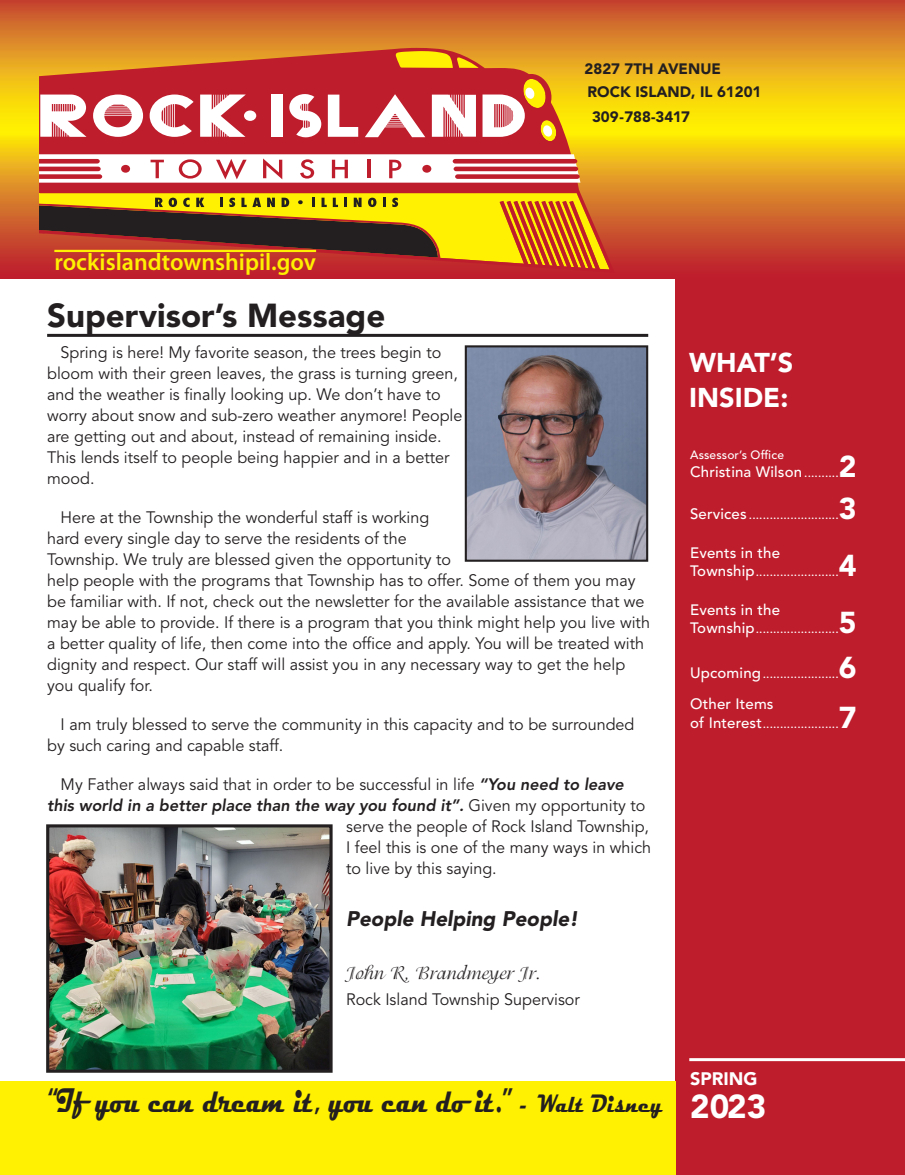
<style>
.page{position:relative;width:905px;height:1175px;background:#fff}
.page>*{position:absolute;margin:0;border:0;box-sizing:border-box;transform-origin:0 0}
.t1{font:700 34.5px "Magneto";color:#231f20;scale:.69 1}
.t2{font:900 33px "Avenir LT Std";color:#231f20}
.t3{font:900 33px "Avenir LT Std";color:#fff}
.t4{font:900 30px "Avenir LT Std";color:#fff}
.t5{font:900 27px "Avenir LT Std";color:#fff}
.t6{font:600 24px "Myriad Pro";color:#fff101}
.t7{font:italic 900 21px "Avenir LT Std";color:#231f20}
.t8{font:19.5px "Isadora Std";color:#231f20}
.t9{font:900 18px "Avenir LT Std";color:#fff}
.t10{font:16.5px/21px "Avenir LT Std";color:#231f20}
.t11{font:italic 800 16.5px "Avenir LT Std";color:#231f20}
.t12{font:500 15px "Avenir LT Std";letter-spacing:.01em;color:#fff}
.t13{font:900 15px "Avenir LT Std";color:#231f20}
.t14{font:500 12px "Avenir LT Std";letter-spacing:.01em;color:#fff}
.s1{font-weight:800;font-style:italic}
.s2{font-weight:400;font-style:normal}
.s3{font-size:22.5px}
.s4{font-size:25.5px}
.s5{font-size:12px}
.s6{font-size:15px}
</style>
<div class="page">
<svg style="left:0;top:0;width:904px;height:278px;background:#dc8623"></svg>
<div style="left:675px;top:278px;width:229px;height:896px;background:#be1d2c"></div>
<svg style="left:39px;top:48px;width:540px;height:102px;background:#c94329"></svg>
<svg style="left:39px;top:190px;width:575px;height:83px;background:#c7422a"></svg>
<svg style="left:396px;top:51px;width:82px;height:17px"></svg>
<svg style="left:39px;top:150px;width:561px;height:121px"></svg>
<svg style="left:93px;top:94px;width:50px;height:43px"></svg>
<div style="left:271px;top:95px;width:12px;height:42px;background:#fff"></div>
<div style="left:244px;top:110px;width:12px;height:11px;background:#fff;border-radius:50%"></div>
<svg style="left:365px;top:94px;width:60px;height:43px"></svg>
<svg style="left:150px;top:94px;width:43px;height:43px"></svg>
<svg style="left:432px;top:95px;width:44px;height:42px"></svg>
<svg style="left:328px;top:95px;width:30px;height:42px"></svg>
<svg style="left:200px;top:94px;width:46px;height:43px"></svg>
<svg style="left:482px;top:74px;width:79px;height:70px"></svg>
<svg style="left:40px;top:95px;width:46px;height:42px"></svg>
<svg style="left:289px;top:94px;width:32px;height:43px"></svg>
<hr style="left:689px;top:1058px;width:215px;height:3px;background:#fff">
<div style="left:0;top:1081px;width:675px;height:93px;background:#fff101"></div>
<hr style="left:47px;top:334px;width:601px;height:3px;background:#231f20">
<img style="left:468px;top:348px;width:177px;height:211px">
<div style="left:465px;top:345px;width:183px;height:217px;border:2px solid #231f20"></div>
<hr style="left:54px;top:250px;width:262px;height:2px;background:#fff101">
<img style="left:50px;top:828px;width:278px;height:240px">
<div style="left:46px;top:824px;width:286px;height:248px;border:3px solid #231f20"></div>
<p class="t6" style="left:54px;top:247px;width:263px">rockislandtownshipil.gov</p>
<p class="t2" style="left:47px;top:296px;width:339px">Supervisor’s Message</p>
<p class="t13" style="left:584px;top:59px;width:138px">2827 7TH AVENUE</p>
<p class="t13" style="left:587px;top:83px;width:175px">ROCK ISLAND, IL 61201</p>
<p class="t13" style="left:592px;top:107px;width:99px">309-788-3417</p>
<p class="t10" style="left:47px;top:342px;width:417px;text-indent:13px">Spring is here! My favorite season, the trees begin to bloom with their green leaves, the grass is turning green, and the weather is finally looking up. We don’t have to worry about snow and sub-zero weather anymore! People are getting out and about, instead of remaining inside.<br>This lends itself to people being happier and in a better mood.</p>
<p class="t10" style="left:47px;top:507px;width:604px;text-indent:13px">Here at the Township the wonderful staff is working<br>hard every single day to serve the residents of the<br>Township. We truly are blessed given the opportunity to<br>help people with the programs that Township has to offer. Some of them you may be familiar with. If not, check out the newsletter for the available assistance that we may be able to provide. If there is a program that you think might help you live with a better quality of life, then come into the office and apply. You will be treated with dignity and respect. Our staff will assist you in any necessary way to get the help you qualify for.</p>
<p class="t10" style="left:47px;top:714px;width:588px;text-indent:13px">I am truly blessed to serve the community in this capacity and to be surrounded by such caring and capable staff.</p>
<p class="t10" style="left:61px;top:774px;width:564px">My Father always said that in order to be successful in life <span class="s1">“You need to leave</span></p>
<p class="t11" style="left:47px;top:795px;width:600px">this world in a better place than the way you found it’’. <span class="s2">Given my opportunity to</span></p>
<p class="t10" style="left:346px;top:816px;width:304px">serve the people of Rock Island Township,</p>
<p class="t10" style="left:346px;top:837px;width:306px">I feel this is one of the many ways in which</p>
<p class="t10" style="left:346px;top:858px;width:152px">to live by this saying.</p>
<p class="t7" style="left:346px;top:906px;width:234px">People Helping People!</p>
<p class="t8" style="left:346px;top:962px;width:197px">John R, Brandmeyer Jr.</p>
<p class="t10" style="left:346px;top:989px;width:235px">Rock Island Township Supervisor</p>
<p class="t1" style="left:48px;top:1080px;width:892px">“If you can dream it, you can do it.” <span class="s3">-</span> <span class="s4">Walt Disney</span></p>
<p class="t5" style="left:689px;top:346px;width:106px">WHAT’S</p>
<p class="t5" style="left:689px;top:381px;width:100px">INSIDE:</p>
<p class="t14" style="left:690px;top:447px;width:95px">Assessor’s Office</p>
<p class="t12" style="left:690px;top:463px;width:150px">Christina Wilson <span class="s5">..........</span></p>
<p class="t4" style="left:839px;top:448px;width:19px">2</p>
<p class="t14" style="left:690px;top:508px;width:150px"><span class="s6">Services</span> ..........................</p>
<p class="t4" style="left:839px;top:491px;width:19px">3</p>
<p class="t12" style="left:690px;top:544px;width:91px">Events in the</p>
<p class="t14" style="left:690px;top:565px;width:150px"><span class="s6">Township</span>........................</p>
<p class="t4" style="left:839px;top:548px;width:19px">4</p>
<p class="t12" style="left:690px;top:601px;width:91px">Events in the</p>
<p class="t14" style="left:690px;top:622px;width:150px"><span class="s6">Township</span>........................</p>
<p class="t4" style="left:839px;top:605px;width:19px">5</p>
<p class="t14" style="left:690px;top:666px;width:150px"><span class="s6">Upcoming</span>......................</p>
<p class="t4" style="left:839px;top:649px;width:19px">6</p>
<p class="t12" style="left:690px;top:695px;width:85px">Other Items</p>
<p class="t14" style="left:690px;top:717px;width:150px"><span class="s6">of Interest</span>......................</p>
<p class="t4" style="left:839px;top:699px;width:19px">7</p>
<p class="t9" style="left:690px;top:1067px;width:69px">SPRING</p>
<p class="t3" style="left:690px;top:1086px;width:78px">2023</p>
</div>
